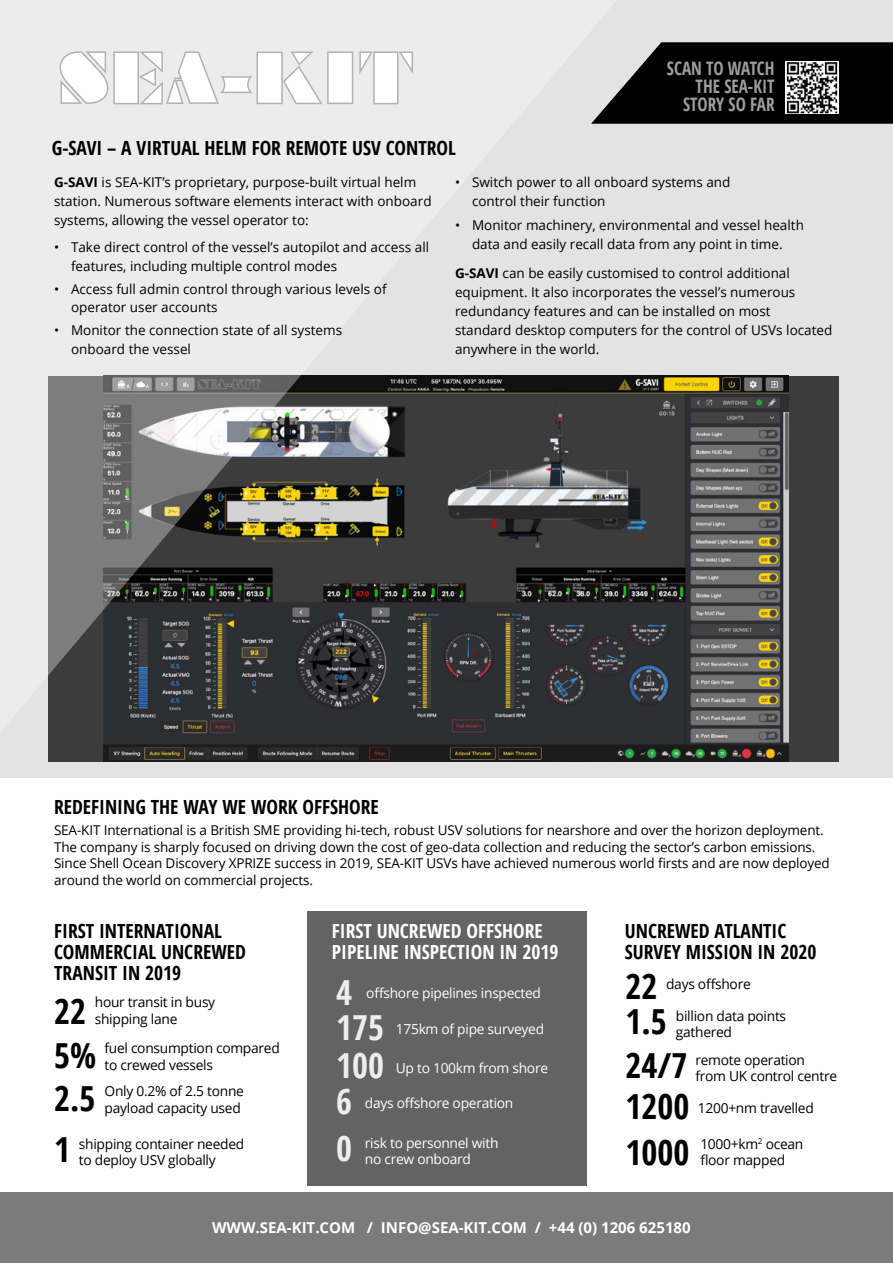
<style>
.page{position:relative;width:893px;height:1263px;background:#fff}
.page>*{position:absolute;margin:0;border:0;box-sizing:border-box;transform-origin:0 0}
.t1{font:700 condensed 34.5px "Open Sans";color:#000}
.t2{font:700 condensed 34.5px "Open Sans";color:#ededed}
.t3{font:700 condensed 19.5px/21px "Open Sans";color:#000}
.t4{font:700 condensed 19.5px/21px "Open Sans";color:#fff}
.t5{font:700 condensed 18.6px/18px "Open Sans";color:#9d9d9c;text-align:right;scale:.93 1}
.t6{font:700 15px "Open Sans";color:#fff}
.t7{font:13.8px/16.5px "Open Sans";letter-spacing:-.02em;color:#000}
.t8{font:13.8px/16.5px "Open Sans";letter-spacing:-.02em;color:#fff}
.t9{font:13.5px/18.9px "Open Sans";color:#000}
.s1{font-weight:700}
</style>
<div class="page">
<div style="left:0;top:0;width:893px;height:778px;background:#e3e3e3"></div>
<div style="left:49px;top:376px;width:790px;height:386px;background:#3c3c3c"></div>
<img style="left:676px;top:376px;width:112px;height:385px">
<svg style="left:48px;top:104px;width:628px;height:658px"></svg>
<div style="left:307px;top:911px;width:280px;height:275px;background:#646363"></div>
<svg style="left:359px;top:51px;width:54px;height:53px"></svg>
<svg style="left:59px;top:51px;width:294px;height:53px"></svg>
<svg style="left:591px;top:42px;width:302px;height:82px;background:#1f1f1f"></svg>
<img style="left:785px;top:61px;width:53px;height:53px">
<div style="left:0;top:1193px;width:893px;height:70px;background:#7c7b7b"></div>
<h3 class="t5" style="left:667px;top:59px;width:117px">SCAN TO WATCH<br>THE SEA-KIT<br>STORY SO FAR</h3>
<h2 class="t3" style="left:52px;top:137px;width:406px">G-SAVI – A VIRTUAL HELM FOR REMOTE USV CONTROL</h2>
<p class="t9" style="left:54px;top:173px;width:379px"><span class="s1">G-SAVI</span> is SEA-KIT’s proprietary, purpose-built virtual helm station. Numerous software elements interact with onboard systems, allowing the vessel operator to:</p>
<p class="t9" style="left:71px;top:237px;width:360px;text-indent:-17px">• Take direct control of the vessel’s autopilot and access all features, including multiple control modes</p>
<p class="t9" style="left:71px;top:279px;width:317px;text-indent:-17px">• Access full admin control through various levels of operator user accounts</p>
<p class="t9" style="left:71px;top:321px;width:273px;text-indent:-17px">• Monitor the connection state of all systems onboard the vessel</p>
<p class="t9" style="left:472px;top:173px;width:260px;text-indent:-17px">• Switch power to all onboard systems and control their function</p>
<p class="t9" style="left:455px;top:215px;width:350px;text-align:center">• Monitor machinery, environmental and vessel health data and easily recall data from any point in time.</p>
<p class="t9" style="left:455px;top:263px;width:379px"><span class="s1">G-SAVI</span> can be easily customised to control additional equipment. It also incorporates the vessel’s numerous redundancy features and can be installed on most<br>standard desktop computers for the control of USVs located anywhere in the world.</p>
<h2 class="t3" style="left:54px;top:796px;width:326px">REDEFINING THE WAY WE WORK OFFSHORE</h2>
<p class="t9" style="left:54px;top:822px;width:777px;line-height:16.5px">SEA-KIT International is a British SME providing hi-tech, robust USV solutions for nearshore and over the horizon deployment.<br>The company is sharply focused on driving down the cost of geo-data collection and reducing the sector’s carbon emissions.<br>Since Shell Ocean Discovery XPRIZE success in 2019, SEA-KIT USVs have achieved numerous world firsts and are now deployed around the world on commercial projects.</p>
<h2 class="t3" style="left:54px;top:920px;width:193px">FIRST INTERNATIONAL<br>COMMERCIAL UNCREWED<br>TRANSIT IN 2019</h2>
<h1 class="t1" style="left:54px;top:987px;width:33px">22</h1>
<p class="t7" style="left:95px;top:994px;width:122px">hour transit in busy shipping lane</p>
<h1 class="t1" style="left:54px;top:1031px;width:44px">5%</h1>
<p class="t7" style="left:105px;top:1040px;width:177px">fuel consumption compared to crewed vessels</p>
<h1 class="t1" style="left:54px;top:1074px;width:43px">2.5</h1>
<p class="t7" style="left:105px;top:1082px;width:141px">Only 0.2% of 2.5 tonne payload capacity used</p>
<h1 class="t1" style="left:54px;top:1126px;width:17px">1</h1>
<p class="t7" style="left:79px;top:1135px;width:167px">shipping container needed to deploy USV globally</p>
<h2 class="t4" style="left:332px;top:920px;width:228px">FIRST UNCREWED OFFSHORE<br>PIPELINE INSPECTION IN 2019</h2>
<h1 class="t2" style="left:336px;top:968px;width:17px">4</h1>
<p class="t8" style="left:366px;top:984px;width:176px">offshore pipelines inspected</p>
<h1 class="t2" style="left:336px;top:1004px;width:49px">175</h1>
<p class="t8" style="left:396px;top:1021px;width:150px">175km of pipe surveyed</p>
<h1 class="t2" style="left:336px;top:1041px;width:49px">100</h1>
<p class="t8" style="left:396px;top:1059px;width:154px">Up to 100km from shore</p>
<h1 class="t2" style="left:336px;top:1077px;width:17px">6</h1>
<p class="t8" style="left:365px;top:1094px;width:150px">days offshore operation</p>
<h1 class="t2" style="left:336px;top:1124px;width:17px">0</h1>
<p class="t8" style="left:365px;top:1134px;width:135px">risk to personnel with no crew onboard</p>
<h2 class="t3" style="left:625px;top:920px;width:193px">UNCREWED ATLANTIC<br>SURVEY MISSION IN 2020</h2>
<h1 class="t1" style="left:625px;top:962px;width:33px">22</h1>
<p class="t7" style="left:666px;top:975px;width:86px">days offshore</p>
<h1 class="t1" style="left:625px;top:998px;width:43px">1.5</h1>
<p class="t7" style="left:676px;top:1007px;width:112px">billion data points gathered</p>
<h1 class="t1" style="left:625px;top:1041px;width:63px">24/7</h1>
<p class="t7" style="left:695px;top:1051px;width:143px">remote operation from UK control centre</p>
<h1 class="t1" style="left:625px;top:1082px;width:65px">1200</h1>
<p class="t7" style="left:698px;top:1099px;width:117px">1200+nm travelled</p>
<h1 class="t1" style="left:625px;top:1128px;width:65px">1000</h1>
<p class="t7" style="left:700px;top:1135px;width:105px">1000+km<sup>2</sup> ocean floor mapped</p>
<p class="t6" style="left:212px;top:1216px;width:480px">WWW.SEA-KIT.COM / INFO@SEA-KIT.COM / +44 (0) 1206 625180</p>
</div>
